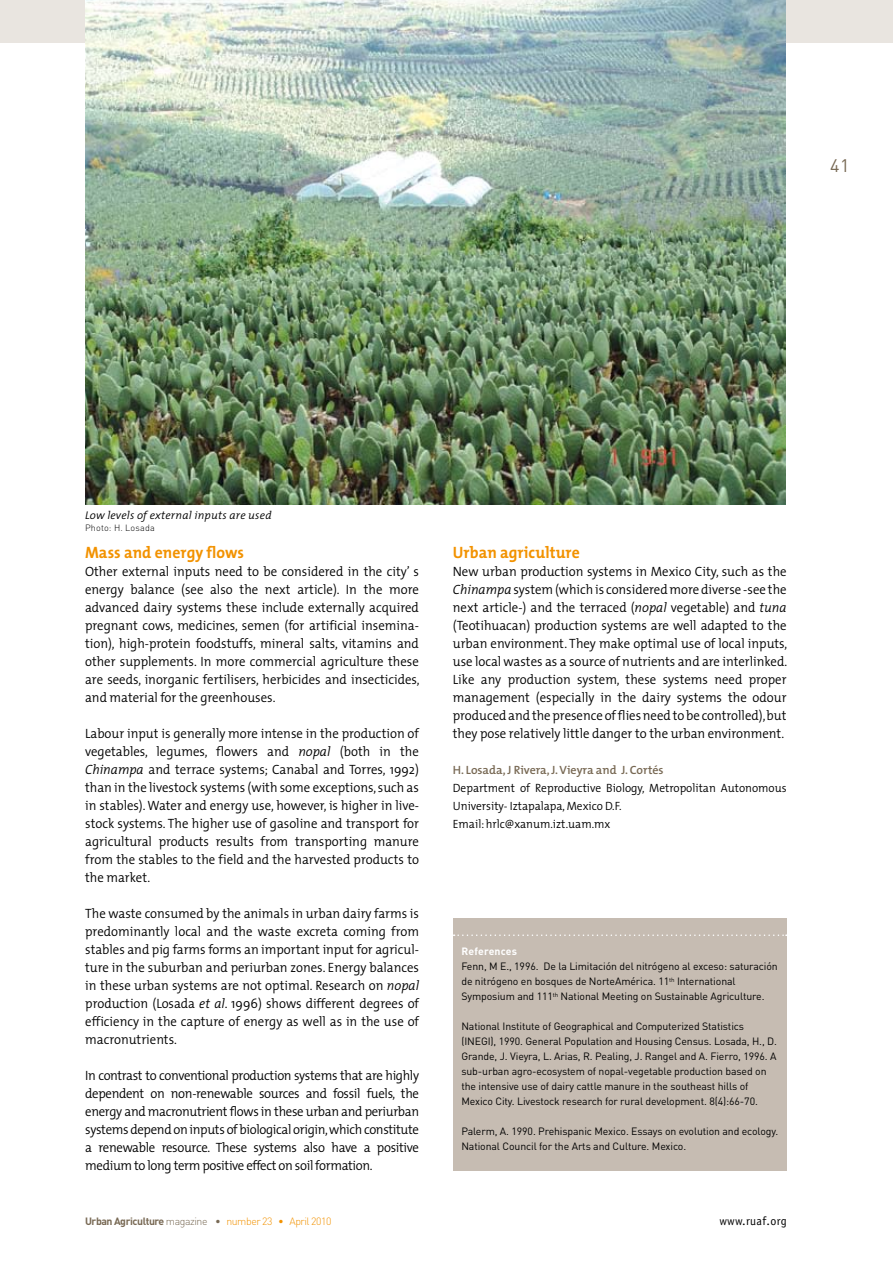
<style>
.page{position:relative;width:893px;height:1263px;background:#fff}
.page>*{position:absolute;margin:0;border:0;box-sizing:border-box;transform-origin:0 0}
.t1{font:18px "DIN";color:#786954}
.t2{font:700 16.5px "The Mix";letter-spacing:.005em;color:#f29200;scale:.95 1}
.t3{font:300 13.5px/18px "The Mix";color:#000;text-align:justify;scale:.95 1}
.t4{font:300 12px/18px "The Mix";color:#000;scale:.95 1}
.t5{font:600 12px "The Mix";color:#786954}
.t6{font:12px "Officina Sans";letter-spacing:.03em;color:#000}
.t7{font:italic 300 11.25px "The Mix";letter-spacing:.02em;color:#000}
.t8{font:10.5px/15px "DIN";letter-spacing:-.01em;color:#000}
.t9{font:300 10.5px "DIN";letter-spacing:-.04em;color:#f29200}
.t10{font:700 10.5px "DIN";letter-spacing:.02em;color:#fff}
.t11{font:300 9px "DIN";letter-spacing:.02em;color:#000}
.s1{font-style:italic}
.s2{font-weight:700;color:#786954}
.s3{color:#786954}
</style>
<div class="page">
<div style="left:0;top:0;width:893px;height:43px;background:#e9e5e0"></div>
<img style="left:85px;top:0;width:700px;height:504px">
<div style="left:453px;top:918px;width:334px;height:252px;background:#c6bcb2"></div>
<svg style="left:454px;top:934px;width:333px;height:2px"></svg>
<h1 class="t1" style="left:830px;top:155px;width:21px">41</h1>
<p class="t7" style="left:85px;top:506px;width:188px">Low levels of external inputs are used</p>
<p class="t11" style="left:85px;top:522px;width:71px">Photo: H. Losada</p>
<p class="t2" style="left:85px;top:539px;width:169px">Mass and energy flows</p>
<p class="t3" style="left:85px;top:562px;width:354px">Other external inputs need to be considered in the city’ s energy balance (see also the next article). In the more advanced dairy systems these include externally acquired pregnant cows, medicines, semen (for artificial insemina&shy;tion), high-protein foodstuffs, mineral salts, vitamins and other supplements. In more commercial agriculture these are seeds, inorganic fertilisers, herbicides and insecticides, and material for the greenhouses.</p>
<p class="t3" style="left:85px;top:724px;width:353px">Labour input is generally more intense in the production of vegetables, legumes, flowers and <span class="s1">nopal</span> (both in the <span class="s1">Chinampa</span> and terrace systems; Canabal and Torres, 1992) than in the livestock systems (with some exceptions, such as in stables).Water and energy use, however, is higher in live&shy;stock systems. The higher use of gasoline and transport for agricultural products results from transporting manure from the stables to the field and the harvested products to the market.</p>
<p class="t3" style="left:85px;top:904px;width:353px">The waste consumed by the animals in urban dairy farms is predominantly local and the waste excreta coming from stables and pig farms forms an important input for agricul&shy;ture in the suburban and periurban zones. Energy balances in these urban systems are not optimal. Research on <span class="s1">nopal </span>production (Losada <span class="s1">et al</span>. 1996) shows different degrees of efficiency in the capture of energy as well as in the use of macronutrients.</p>
<p class="t3" style="left:85px;top:1066px;width:353px">In contrast to conventional production systems that are highly dependent on non-renewable sources and fossil fuels, the energy and macronutrient flows in these urban and periurban systems depend on inputs of biological origin,which constitute a renewable resource. These systems also have a positive medium to long term positive effect on soil formation.</p>
<p class="t9" style="left:85px;top:1215px;width:248px"><span class="s2">Urban Agriculture</span> <span class="s3">magazine •</span> number 23 • April 2010</p>
<p class="t2" style="left:453px;top:539px;width:135px">Urban agriculture</p>
<p class="t3" style="left:453px;top:562px;width:354px">New urban production systems in Mexico City, such as the <span class="s1">Chinampa</span> system(whichis consideredmore diverse -see the next article-) and the terraced (<span class="s1">nopal</span> vegetable) and <span class="s1">tuna </span>(Teotihuacan) production systems are well adapted to the urban environment. They make optimal use of local inputs, use local wastes as a source of nutrients and are interlinked.<br>Like any production system, these systems need proper management (especially in the dairy systems the odour producedand thepresenceoffliesneed tobe controlled),but they pose relatively little danger to the urban environment.</p>
<p class="t5" style="left:453px;top:760px;width:212px">H. Losada, J Rivera, J. Vieyra and J. Cortés</p>
<p class="t4" style="left:453px;top:779px;width:353px">Department of Reproductive Biology, Metropolitan Autonomous<br>University- Iztapalapa,Mexico D.F.<br>Email:hrlc@xanum.izt.uam.mx</p>
<p class="t10" style="left:461px;top:944px;width:57px">References</p>
<p class="t8" style="left:461px;top:959px;width:318px">Fenn, M E., 1996. De la Limitación del nitrógeno al exceso: saturación de nitrógeno en bosques de NorteAmérica. 11<sup>th</sup> International<br>Symposium and 111<sup>th</sup> National Meeting on Sustainable Agriculture.</p>
<p class="t8" style="left:461px;top:1019px;width:317px">National Institute of Geographical and Computerized Statistics (INEGI), 1990. General Population and Housing Census. Losada, H., D.<br>Grande, J. Vieyra, L. Arias, R. Pealing, J. Rangel and A. Fierro, 1996. A sub-urban agro-ecosystem of nopal-vegetable production based on the intensive use of dairy cattle manure in the southeast hills of Mexico City. Livestock research for rural development. 8(4):66-70.</p>
<p class="t8" style="left:461px;top:1124px;width:318px">Palerm, A. 1990. Prehispanic Mexico. Essays on evolution and ecology.<br>National Council for the Arts and Culture. Mexico.</p>
<p class="t6" style="left:719px;top:1214px;width:69px">www.ruaf.org</p>
</div>
